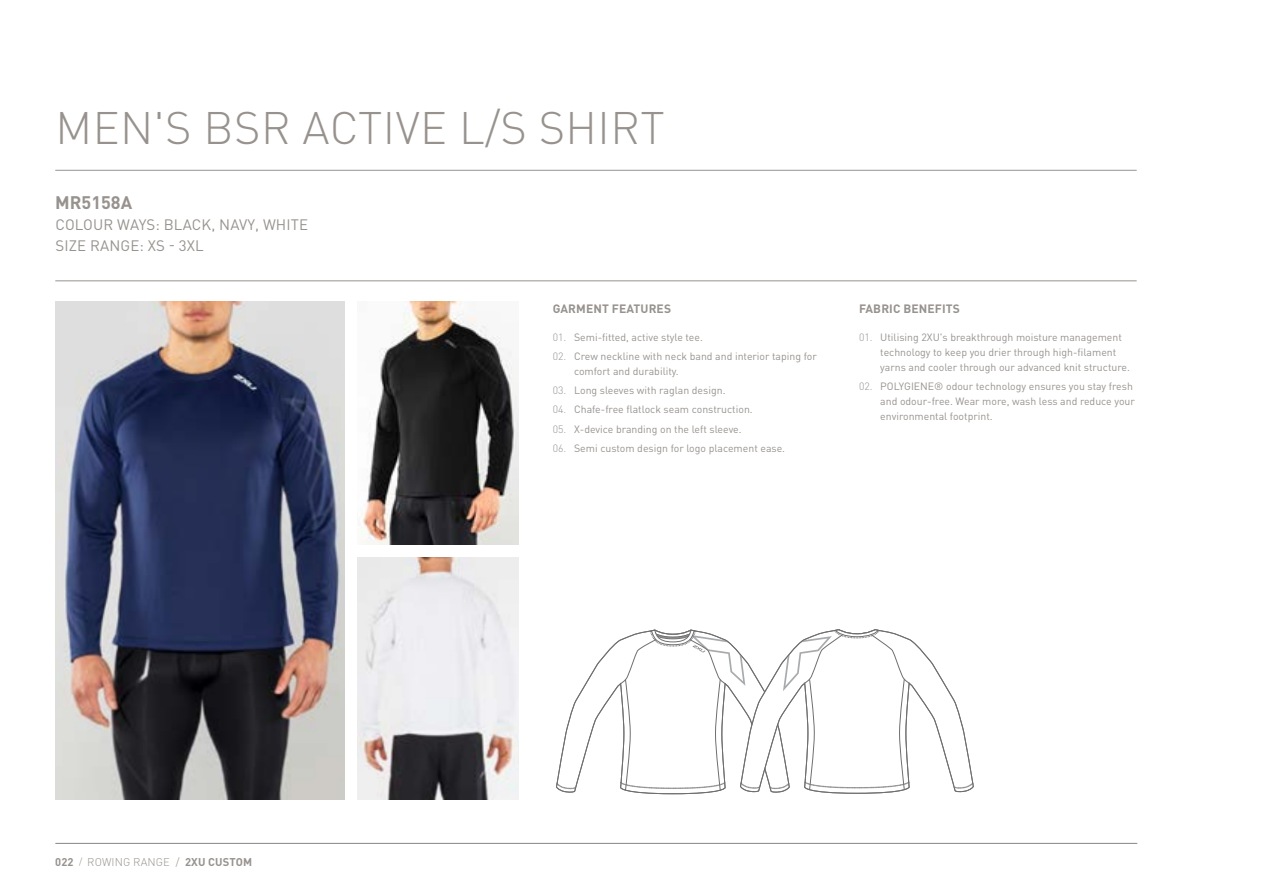
<style>
.page{position:relative;width:1263px;height:893px;background:#fff}
.page>*{position:absolute;margin:0;border:0;box-sizing:border-box;transform-origin:0 0}
.t1{font:300 45px "DIN Pro";letter-spacing:.01em;color:#97928e}
.t2{font:700 18px "DIN Pro";color:#97928e}
.t3{font:15px/21px "DIN Pro";letter-spacing:.01em;color:#97928e}
.t4{font:700 12px "DIN Pro";letter-spacing:.01em;color:#97928e}
.t5{font:700 11.1px "DIN Pro";letter-spacing:.01em;color:#97928e}
.t6{font:10.5px/15px "DIN Pro";color:#97928e}
.s1{font-weight:300}
.s2{font-weight:300;font-size:9.6px}
</style>
<div class="page">
<hr style="left:55px;top:281px;width:1082px;height:1px;background:#97928e">
<hr style="left:55px;top:170px;width:1082px;height:1px;background:#97928e">
<hr style="left:55px;top:843px;width:1082px;height:1px;background:#97928e">
<svg style="left:556px;top:630px;width:418px;height:165px"></svg>
<img style="left:357px;top:302px;width:162px;height:242px">
<img style="left:55px;top:302px;width:289px;height:497px">
<img style="left:357px;top:557px;width:162px;height:242px">
<h1 class="t1" style="left:56px;top:97px;width:611px">MEN'S BSR ACTIVE L/S SHIRT</h1>
<h2 class="t2" style="left:55px;top:190px;width:78px">MR5158A</h2>
<h3 class="t3" style="left:55px;top:213px;width:254px">COLOUR WAYS: BLACK, NAVY, WHITE<br>SIZE RANGE: XS - 3XL</h3>
<p class="t4" style="left:553px;top:300px;width:120px">GARMENT FEATURES</p>
<p class="t6" style="left:553px;top:329px;width:152px"><span class="s1">01.</span> Semi-fitted, active style tee.</p>
<p class="t6" style="left:574px;top:348px;width:244px;text-indent:-21px"><span class="s1">02.</span> Crew neckline with neck band and interior taping for comfort and durability.</p>
<p class="t6" style="left:553px;top:382px;width:174px"><span class="s1">03.</span> Long sleeves with raglan design.</p>
<p class="t6" style="left:553px;top:402px;width:201px"><span class="s1">04.</span> Chafe-free flatlock seam construction.</p>
<p class="t6" style="left:553px;top:421px;width:190px"><span class="s1">05.</span> X-device branding on the left sleeve.</p>
<p class="t6" style="left:553px;top:440px;width:234px"><span class="s1">06.</span> Semi custom design for logo placement ease.</p>
<p class="t4" style="left:859px;top:300px;width:102px">FABRIC BENEFITS</p>
<p class="t6" style="left:880px;top:329px;width:251px;text-indent:-21px"><span class="s1">01.</span> Utilising 2XU's breakthrough moisture management technology to keep you drier through high-filament yarns and cooler through our advanced knit structure.</p>
<p class="t6" style="left:880px;top:378px;width:256px;text-indent:-21px"><span class="s1">02.</span> POLYGIENE® odour technology ensures you stay fresh and odour-free. Wear more, wash less and reduce your environmental footprint.</p>
<p class="t5" style="left:55px;top:854px;width:198px">022 <span class="s2">/</span> <span class="s1">ROWING RANGE /</span> 2XU CUSTOM</p>
</div>
